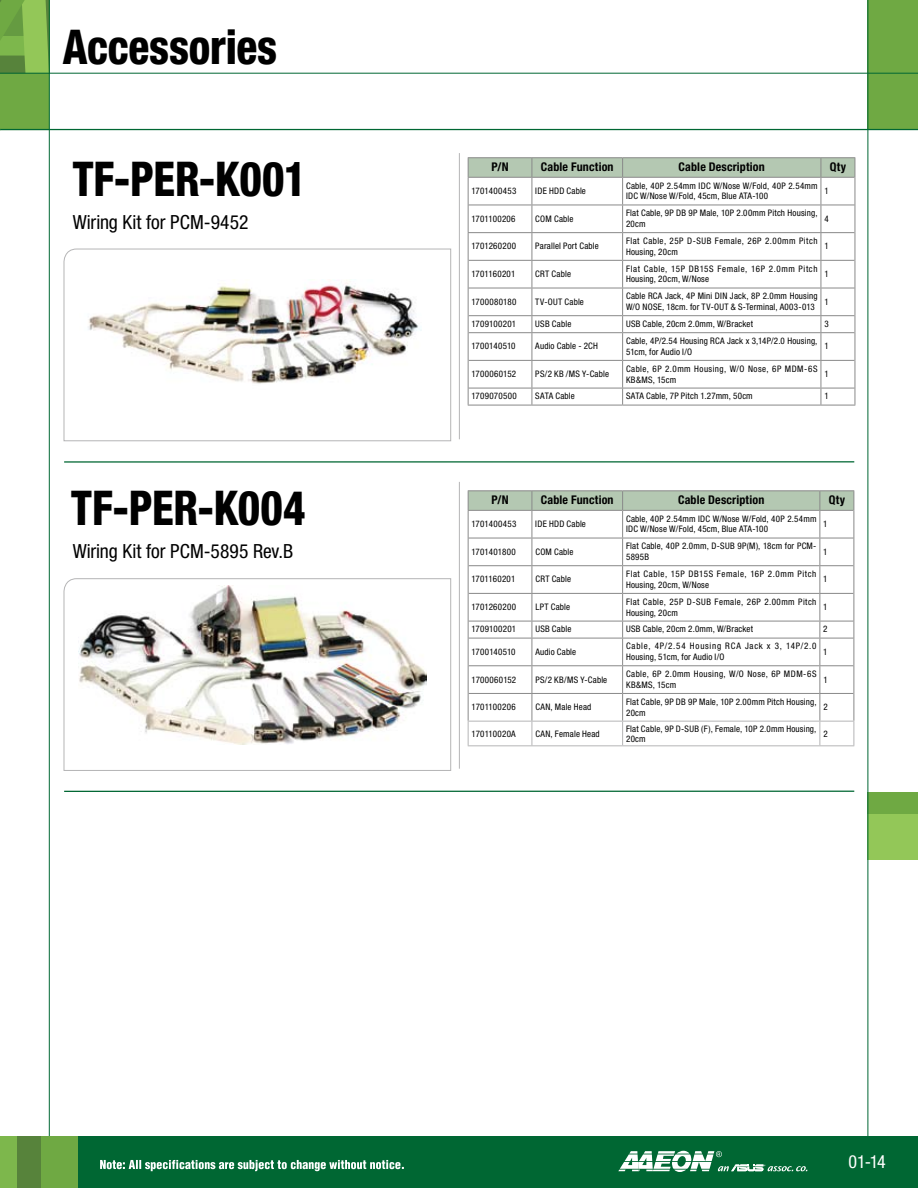
<style>
.page{position:relative;width:918px;height:1188px;background:#fff}
.page>*{position:absolute;margin:0;border:0;box-sizing:border-box;transform-origin:0 0}
.t1{font:800 condensed 48px "Helvetica Neue";letter-spacing:-.005em;color:#000;scale:.9 1}
.t2{font:condensed 19.5px "Helvetica Neue";color:#000}
.t3{font:condensed 18px "Helvetica Neue";color:#fff}
.t4{font:700 condensed 12px "Helvetica Neue";letter-spacing:.015em;color:#000}
.t5{font:condensed 9px/10.8px "Helvetica Neue";letter-spacing:.025em;color:#000}
.t6{font:condensed 9px/10.8px "Helvetica Neue";letter-spacing:.05em;color:#000}
.t7{font:condensed 9px/10.8px "Helvetica Neue";letter-spacing:.06em;color:#000}
.t8{font:condensed 9px/10.8px "Helvetica Neue";letter-spacing:.08em;color:#000}
.t9{font:condensed 9px/10.8px "Helvetica Neue";letter-spacing:.045em;color:#000}
</style>
<div class="page">
<hr style="left:468px;top:157px;width:64px;height:1px;background:#898989">
<hr style="left:532px;top:157px;width:91px;height:1px;background:#898989">
<hr style="left:623px;top:157px;width:198px;height:1px;background:#898989">
<hr style="left:821px;top:157px;width:34px;height:1px;background:#898989">
<svg style="left:468px;top:158px;width:388px;height:247px"></svg>
<hr style="left:468px;top:405px;width:64px;height:1px;background:#898989">
<hr style="left:532px;top:405px;width:91px;height:1px;background:#898989">
<hr style="left:623px;top:405px;width:198px;height:1px;background:#898989">
<hr style="left:821px;top:405px;width:34px;height:1px;background:#898989">
<hr style="left:468px;top:490px;width:64px;height:1px;background:#898989">
<hr style="left:532px;top:490px;width:91px;height:1px;background:#898989">
<hr style="left:623px;top:490px;width:197px;height:1px;background:#898989">
<hr style="left:820px;top:490px;width:34px;height:1px;background:#898989">
<svg style="left:468px;top:491px;width:386px;height:254px"></svg>
<hr style="left:468px;top:745px;width:64px;height:1px;background:#b5b5b6">
<hr style="left:532px;top:745px;width:91px;height:1px;background:#b5b5b6">
<hr style="left:623px;top:745px;width:197px;height:1px;background:#b5b5b6">
<hr style="left:820px;top:745px;width:34px;height:1px;background:#b5b5b6">
<div style="left:867px;top:792px;width:51px;height:39px;background:#6fa943"></div>
<div style="left:867px;top:814px;width:51px;height:46px;background:#93c758"></div>
<div style="left:867px;top:0;width:51px;height:74px;background:#6fa943"></div>
<div style="left:867px;top:73px;width:51px;height:56px;background:#6fa943"></div>
<hr style="left:867px;top:0;width:1px;height:1188px;background:#006733">
<hr style="left:49px;top:0;width:1px;height:1188px;background:#006733">
<div style="left:0;top:1136px;width:918px;height:52px;background:#006733"></div>
<svg style="left:0;top:0;width:49px;height:129px;background:#76ad48"></svg>
<hr style="left:0;top:129px;width:918px;height:1px;background:#006733">
<svg style="left:618px;top:1151px;width:190px;height:21px"></svg>
<div style="left:41px;top:1136px;width:37px;height:52px;background:#6fa943"></div>
<div style="left:17px;top:1136px;width:24px;height:52px;background:#57833b"></div>
<div style="left:0;top:1136px;width:17px;height:52px;background:#7db74c"></div>
<hr style="left:0;top:73px;width:918px;height:1px;background:#006733">
<svg style="left:100px;top:1160px;width:304px;height:11px"></svg>
<svg style="left:63px;top:248px;width:389px;height:194px"></svg>
<svg style="left:63px;top:578px;width:389px;height:193px"></svg>
<hr style="left:459px;top:153px;width:1px;height:286px;background:#b5b5b6">
<hr style="left:459px;top:482px;width:1px;height:287px;background:#b5b5b6">
<hr style="left:64px;top:461px;width:790px;height:2px;background:#006733">
<hr style="left:64px;top:791px;width:790px;height:1px;background:#006733">
<img style="left:80px;top:279px;width:341px;height:111px">
<img style="left:78px;top:585px;width:349px;height:159px">
<h1 class="t1" style="left:63px;top:18px;width:240px">Accessories</h1>
<h1 class="t1" style="left:73px;top:149px;width:261px">TF-PER-K001</h1>
<h2 class="t2" style="left:73px;top:211px;width:177px">Wiring Kit for PCM-9452</h2>
<h1 class="t1" style="left:71px;top:478px;width:262px">TF-PER-K004</h1>
<h2 class="t2" style="left:73px;top:540px;width:222px">Wiring Kit for PCM-5895 Rev.B</h2>
<h3 class="t4" style="left:491px;top:160px;width:19px">P/N</h3>
<h3 class="t4" style="left:541px;top:160px;width:74px">Cable Function</h3>
<h3 class="t4" style="left:679px;top:160px;width:88px">Cable Description</h3>
<h3 class="t4" style="left:830px;top:160px;width:18px">Qty</h3>
<p class="t5" style="left:472px;top:185px;width:46px">1701400453</p>
<p class="t5" style="left:535px;top:185px;width:52px">IDE HDD Cable</p>
<p class="t5" style="left:626px;top:180px;width:193px">Cable, 40P 2.54mm IDC W/Nose W/Fold, 40P 2.54mm<br>IDC W/Nose W/Fold, 45cm, Blue ATA-100</p>
<p class="t5" style="left:824px;top:185px;width:6px">1</p>
<p class="t5" style="left:472px;top:213px;width:46px">1701100206</p>
<p class="t5" style="left:535px;top:213px;width:40px">COM Cable</p>
<p class="t5" style="left:626px;top:208px;width:193px">Flat Cable, 9P DB 9P Male, 10P 2.00mm Pitch Housing,<br>20cm</p>
<p class="t5" style="left:824px;top:213px;width:6px">4</p>
<p class="t5" style="left:472px;top:241px;width:46px">1701260200</p>
<p class="t5" style="left:535px;top:241px;width:65px">Parallel Port Cable</p>
<p class="t6" style="left:626px;top:235px;width:193px">Flat Cable, 25P D-SUB Female, 26P 2.00mm Pitch<br>Housing, 20cm</p>
<p class="t5" style="left:824px;top:241px;width:6px">1</p>
<p class="t5" style="left:472px;top:268px;width:45px">1701160201</p>
<p class="t5" style="left:535px;top:268px;width:37px">CRT Cable</p>
<p class="t7" style="left:626px;top:263px;width:193px">Flat Cable, 15P DB15S Female, 16P 2.0mm Pitch<br>Housing, 20cm, W/Nose</p>
<p class="t5" style="left:824px;top:268px;width:6px">1</p>
<p class="t5" style="left:472px;top:296px;width:46px">1700080180</p>
<p class="t5" style="left:535px;top:296px;width:50px">TV-OUT Cable</p>
<p class="t5" style="left:626px;top:291px;width:193px">Cable RCA Jack, 4P Mini DIN Jack, 8P 2.0mm Housing<br>W/O NOSE, 18cm. for TV-OUT &amp; S-Terminal, A003-013</p>
<p class="t5" style="left:824px;top:296px;width:6px">1</p>
<p class="t5" style="left:472px;top:318px;width:46px">1709100201</p>
<p class="t5" style="left:535px;top:318px;width:38px">USB Cable</p>
<p class="t5" style="left:626px;top:318px;width:129px">USB Cable, 20cm 2.0mm, W/Bracket</p>
<p class="t5" style="left:824px;top:318px;width:6px">3</p>
<p class="t5" style="left:472px;top:341px;width:45px">1700140510</p>
<p class="t5" style="left:535px;top:341px;width:64px">Audio Cable - 2CH</p>
<p class="t5" style="left:626px;top:335px;width:193px">Cable, 4P/2.54 Housing RCA Jack x 3,14P/2.0 Housing,<br>51cm, for Audio I/O</p>
<p class="t5" style="left:824px;top:341px;width:6px">1</p>
<p class="t5" style="left:472px;top:368px;width:46px">1700060152</p>
<p class="t5" style="left:535px;top:368px;width:75px">PS/2 KB /MS Y-Cable</p>
<p class="t6" style="left:626px;top:363px;width:193px">Cable, 6P 2.0mm Housing, W/O Nose, 6P MDM-6S<br>KB&amp;MS, 15cm</p>
<p class="t5" style="left:824px;top:368px;width:6px">1</p>
<p class="t5" style="left:472px;top:391px;width:47px">1709070500</p>
<p class="t5" style="left:535px;top:391px;width:41px">SATA Cable</p>
<p class="t5" style="left:626px;top:391px;width:128px">SATA Cable, 7P Pitch 1.27mm, 50cm</p>
<p class="t5" style="left:824px;top:391px;width:6px">1</p>
<h3 class="t4" style="left:491px;top:493px;width:19px">P/N</h3>
<h3 class="t4" style="left:541px;top:493px;width:74px">Cable Function</h3>
<h3 class="t4" style="left:678px;top:493px;width:88px">Cable Description</h3>
<h3 class="t4" style="left:829px;top:493px;width:18px">Qty</h3>
<p class="t5" style="left:472px;top:518px;width:46px">1701400453</p>
<p class="t5" style="left:535px;top:518px;width:52px">IDE HDD Cable</p>
<p class="t5" style="left:626px;top:513px;width:192px">Cable, 40P 2.54mm IDC W/Nose W/Fold, 40P 2.54mm<br>IDC W/Nose W/Fold, 45cm, Blue ATA-100</p>
<p class="t5" style="left:823px;top:518px;width:6px">1</p>
<p class="t5" style="left:472px;top:546px;width:46px">1701401800</p>
<p class="t5" style="left:535px;top:546px;width:40px">COM Cable</p>
<p class="t5" style="left:626px;top:541px;width:192px">Flat Cable, 40P 2.0mm, D-SUB 9P(M), 18cm for PCM-<br>5895B</p>
<p class="t5" style="left:823px;top:546px;width:6px">1</p>
<p class="t5" style="left:472px;top:574px;width:45px">1701160201</p>
<p class="t5" style="left:535px;top:574px;width:37px">CRT Cable</p>
<p class="t7" style="left:626px;top:568px;width:192px">Flat Cable, 15P DB15S Female, 16P 2.0mm Pitch<br>Housing, 20cm, W/Nose</p>
<p class="t5" style="left:823px;top:574px;width:6px">1</p>
<p class="t5" style="left:472px;top:602px;width:46px">1701260200</p>
<p class="t5" style="left:535px;top:602px;width:36px">LPT Cable</p>
<p class="t9" style="left:626px;top:596px;width:192px">Flat Cable, 25P D-SUB Female, 26P 2.00mm Pitch<br>Housing, 20cm</p>
<p class="t5" style="left:823px;top:602px;width:6px">1</p>
<p class="t5" style="left:472px;top:624px;width:46px">1709100201</p>
<p class="t5" style="left:535px;top:624px;width:38px">USB Cable</p>
<p class="t5" style="left:626px;top:624px;width:129px">USB Cable, 20cm 2.0mm, W/Bracket</p>
<p class="t5" style="left:823px;top:624px;width:6px">2</p>
<p class="t5" style="left:472px;top:646px;width:45px">1700140510</p>
<p class="t5" style="left:535px;top:646px;width:42px">Audio Cable</p>
<p class="t8" style="left:626px;top:641px;width:192px">Cable, 4P/2.54 Housing RCA Jack x 3, 14P/2.0<br>Housing, 51cm, for Audio I/O</p>
<p class="t5" style="left:823px;top:646px;width:6px">1</p>
<p class="t5" style="left:472px;top:674px;width:46px">1700060152</p>
<p class="t5" style="left:535px;top:674px;width:73px">PS/2 KB/MS Y-Cable</p>
<p class="t6" style="left:626px;top:668px;width:192px">Cable, 6P 2.0mm Housing, W/O Nose, 6P MDM-6S<br>KB&amp;MS, 15cm</p>
<p class="t5" style="left:823px;top:674px;width:6px">1</p>
<p class="t5" style="left:472px;top:702px;width:46px">1701100206</p>
<p class="t5" style="left:535px;top:702px;width:57px">CAN, Male Head</p>
<p class="t5" style="left:626px;top:696px;width:192px">Flat Cable, 9P DB 9P Male, 10P 2.00mm Pitch Housing,<br>20cm</p>
<p class="t5" style="left:823px;top:702px;width:6px">2</p>
<p class="t5" style="left:472px;top:728px;width:46px">170110020A</p>
<p class="t5" style="left:535px;top:728px;width:66px">CAN, Female Head</p>
<p class="t5" style="left:626px;top:723px;width:192px">Flat Cable, 9P D-SUB (F), Female, 10P 2.0mm Housing,<br>20cm</p>
<p class="t5" style="left:823px;top:728px;width:6px">2</p>
<h3 class="t3" style="left:849px;top:1151px;width:39px">01-14</h3>
</div>
